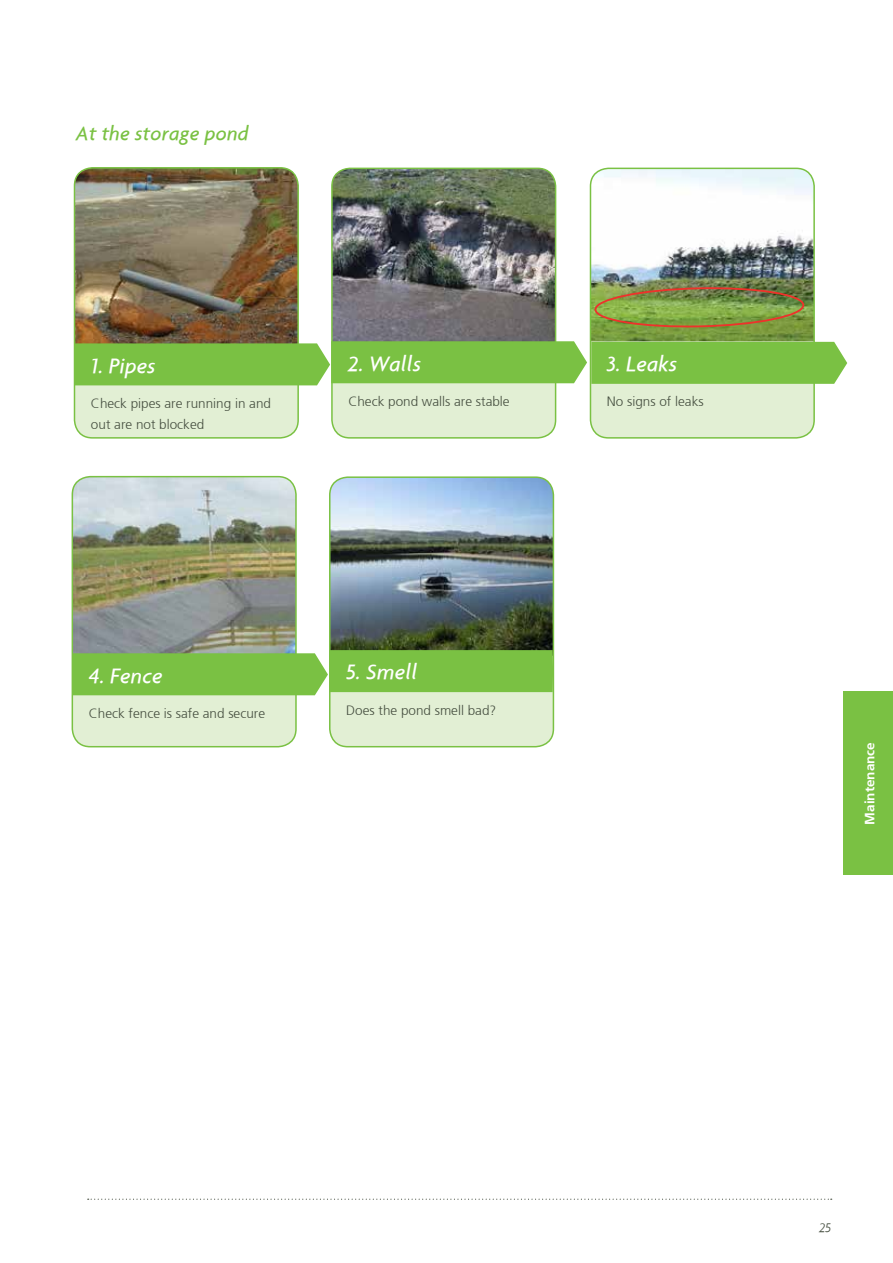
<style>
.page{position:relative;width:893px;height:1263px;background:#fff}
.page>*{position:absolute;margin:0;border:0;box-sizing:border-box;transform-origin:0 0}
.t1{font:italic 500 22.5px "Agenda";letter-spacing:.01em;color:#fff}
.t2{font:italic 500 21px "Agenda";letter-spacing:.01em;color:#7ac143}
.t3{font:300 13.5px/21px "Frutiger";color:#444d3e}
.t4{font:700 13.5px "Frutiger";color:#fff}
.t5{font:italic 300 13.5px "Agenda";color:#444d3e}
</style>
<div class="page">
<svg style="left:88px;top:1198px;width:744px;height:2px"></svg>
<div style="left:843px;top:692px;width:50px;height:183px;background:#7ac143"></div>
<div style="left:74px;top:168px;width:224px;height:270px;background:#e2efd4;border-radius:18px"></div>
<img style="left:74px;top:168px;width:224px;height:173px">
<div style="left:74px;top:167px;width:225px;height:272px;border:2px solid #7ac143;border-radius:18px"></div>
<div style="left:332px;top:168px;width:224px;height:270px;background:#e2efd4;border-radius:18px"></div>
<img style="left:332px;top:168px;width:224px;height:173px">
<div style="left:331px;top:168px;width:225px;height:271px;border:2px solid #7ac143;border-radius:18px"></div>
<div style="left:590px;top:168px;width:224px;height:270px;background:#e2efd4;border-radius:18px"></div>
<img style="left:590px;top:168px;width:224px;height:173px">
<div style="left:590px;top:168px;width:225px;height:271px;border:2px solid #7ac143;border-radius:18px"></div>
<svg style="left:74px;top:341px;width:773px;height:44px;background:#80c24c"></svg>
<div style="left:72px;top:477px;width:224px;height:270px;background:#e2efd4;border-radius:18px"></div>
<img style="left:72px;top:477px;width:222px;height:173px">
<div style="left:72px;top:476px;width:225px;height:271px;border:2px solid #7ac143;border-radius:18px"></div>
<div style="left:330px;top:477px;width:223px;height:270px;background:#e2efd4;border-radius:18px"></div>
<img style="left:330px;top:477px;width:223px;height:173px">
<div style="left:329px;top:476px;width:225px;height:271px;border:2px solid #7ac143;border-radius:18px"></div>
<svg style="left:72px;top:650px;width:481px;height:45px;background:#80c14d"></svg>
<img style="left:594px;top:287px;width:211px;height:41px">
<h2 class="t2" style="left:76px;top:120px;width:174px">At the storage pond</h2>
<h1 class="t1" style="left:91px;top:352px;width:66px">1. Pipes</h1>
<p class="t3" style="left:91px;top:393px;width:182px">Check pipes are running in and out are not blocked</p>
<h1 class="t1" style="left:348px;top:350px;width:75px">2. Walls</h1>
<h1 class="t1" style="left:606px;top:350px;width:72px">3. Leaks</h1>
<p class="t3" style="left:348px;top:391px;width:163px">Check pond walls are stable</p>
<p class="t3" style="left:607px;top:391px;width:98px">No signs of leaks</p>
<h1 class="t1" style="left:89px;top:662px;width:75px">4. Fence</h1>
<p class="t3" style="left:89px;top:703px;width:178px">Check fence is safe and secure</p>
<h1 class="t1" style="left:346px;top:658px;width:73px">5. Smell</h1>
<p class="t3" style="left:346px;top:700px;width:152px">Does the pond smell bad?</p>
<p class="t4" style="left:862px;top:825px;width:84px;rotate:-90deg">Maintenance</p>
<p class="t5" style="left:819px;top:1220px;width:14px">25</p>
</div>
